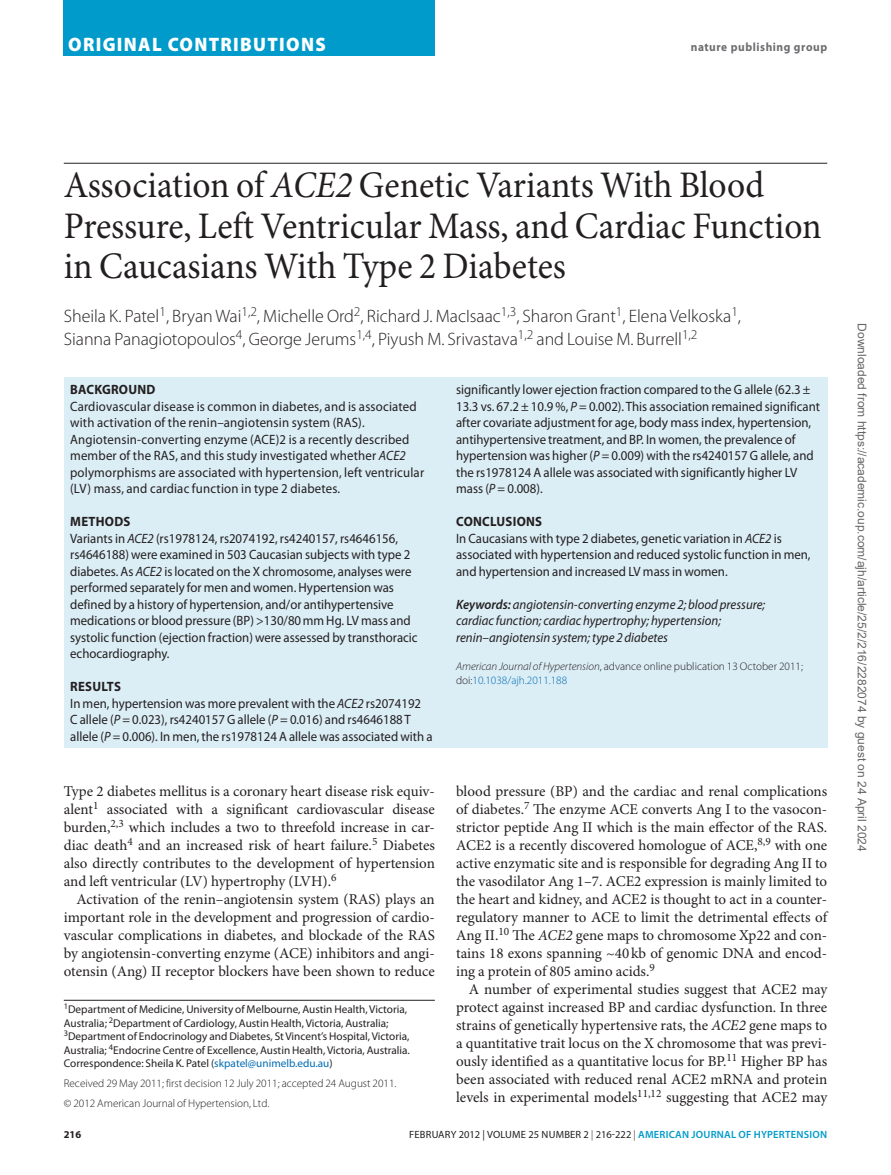
<style>
.page{position:relative;width:891px;height:1175px;background:#fff}
.page>*{position:absolute;margin:0;border:0;box-sizing:border-box;transform-origin:0 0}
.t1{font:37.5px/40.5px "Minion Pro";color:#231f20;scale:.95 1}
.t2{font:900 19.5px "Myriad Pro";letter-spacing:.07em;color:#fff;scale:.95 1}
.t3{font:300 18px/22.5px "Myriad Pro";color:#231f20}
.t4{font:15px/18px "Minion Pro";color:#231f20;text-align:justify}
.t5{font:13.5px/16.5px "Myriad Pro";color:#231f20;scale:.95 1}
.t6{font:italic 13.5px/16.5px "Myriad Pro";color:#231f20;scale:.95 1}
.t7{font:700 13.5px "Myriad Pro";letter-spacing:.02em;color:#231f20;scale:.95 1}
.t8{font:12px "Arial";color:#666}
.t9{font:700 12px "Myriad Pro";letter-spacing:.05em;color:#6c6d70;scale:.95 1}
.t10{font:11.25px/13.5px "Myriad Pro";color:#231f20}
.t11{font:300 11.25px/20px "Myriad Pro";color:#231f20}
.t12{font:600 10.5px "Myriad Pro";letter-spacing:.02em;color:#009bca}
.t13{font:10.5px "Myriad Pro";letter-spacing:.02em;color:#231f20}
.t14{font:700 10.5px "Myriad Pro";color:#231f20}
.s1{font-style:italic}
.s2{font-weight:700}
.s3{font-weight:600}
.s4{color:#006cb3}
.s5{font-weight:400;color:#231f20}
.s6{font-weight:300;color:#231f20}
</style>
<div class="page">
<div style="left:64px;top:0;width:371px;height:55px;background:#009bca"></div>
<hr style="left:64px;top:1000px;width:371px;height:1px;background:#231f20">
<hr style="left:64px;top:163px;width:763px;height:1px;background:#231f20">
<div style="left:64px;top:378px;width:763px;height:370px;background:#dbedf5"></div>
<h2 class="t2" style="left:68px;top:34px;width:273px">ORIGINAL CONTRIBUTIONS</h2>
<p class="t9" style="left:691px;top:40px;width:145px">NATURE PUBLISHING GROUP</p>
<h1 class="t1" style="left:64px;top:167px;width:799px">Association of <span class="s1">ACE2</span> Genetic Variants With Blood<br>Pressure, Left Ventricular Mass, and Cardiac Function in Caucasians With Type 2 Diabetes</h1>
<p class="t3" style="left:64px;top:305px;width:679px">Sheila K. Patel<sup>1</sup>, Bryan Wai<sup>1,2</sup>, Michelle Ord<sup>2</sup>, Richard J. MacIsaac<sup>1,3</sup>, Sharon Grant<sup>1</sup>, Elena Velkoska<sup>1</sup>,<br>Sianna Panagiotopoulos<sup>4</sup>, George Jerums<sup>1,4</sup>, Piyush M. Srivastava<sup>1,2</sup> and Louise M. Burrell<sup>1,2</sup></p>
<p class="t7" style="left:70px;top:382px;width:91px">BACKGROUND</p>
<p class="t5" style="left:70px;top:398px;width:374px">Cardiovascular disease is common in diabetes, and is associated with activation of the renin–angiotensin system (RAS).<br>Angiotensin-converting enzyme (ACE)2 is a recently described member of the RAS, and this study investigated whether <span class="s1">ACE2 </span>polymorphisms are associated with hypertension, left ventricular (LV) mass, and cardiac function in type 2 diabetes.</p>
<p class="t5" style="left:70px;top:513px;width:367px"><span class="s2">METHODS<br></span>Variants in <span class="s1">ACE2</span> (rs1978124, rs2074192, rs4240157, rs4646156, rs4646188) were examined in 503 Caucasian subjects with type 2 diabetes. As <span class="s1">ACE2</span> is located on the X chromosome, analyses were performed separately for men and women. Hypertension was defined by a history of hypertension, and/or antihypertensive medications or blood pressure (BP) &gt;130/80mm Hg. LV mass and systolic function (ejection fraction) were assessed by transthoracic echocardiography.</p>
<p class="t5" style="left:70px;top:678px;width:383px"><span class="s2">RESULTS<br></span>In men, hypertension was more prevalent with the <span class="s1">ACE2</span> rs2074192<br>C allele (<span class="s1">P</span> = 0.023), rs4240157 G allele (<span class="s1">P</span> = 0.016) and rs4646188 T allele (<span class="s1">P</span> = 0.006). In men, the rs1978124 A allele was associated with a</p>
<p class="t5" style="left:456px;top:381px;width:385px">significantly lower ejection fraction compared to the G allele (62.3 ± 13.3 vs. 67.2 ± 10.9 %, <span class="s1">P</span> = 0.002). This association remained significant after covariate adjustment for age, body mass index, hypertension, antihypertensive treatment, and BP. In women, the prevalence of hypertension was higher (<span class="s1">P</span> = 0.009) with the rs4240157 G allele, and the rs1978124 A allele was associated with significantly higher LV mass (<span class="s1">P</span> = 0.008).</p>
<p class="t5" style="left:456px;top:513px;width:375px"><span class="s2">CONCLUSIONS<br></span>In Caucasians with type 2 diabetes, genetic variation in <span class="s1">ACE2</span> is associated with hypertension and reduced systolic function in men, and hypertension and increased LV mass in women.</p>
<p class="t6" style="left:456px;top:596px;width:327px"><span class="s3">Keywords:</span> angiotensin-converting enzyme 2; blood pressure; cardiac function; cardiac hypertrophy; hypertension; renin–angiotensin system; type 2 diabetes</p>
<p class="t11" style="left:456px;top:660px;width:348px;line-height:13.5px"><span class="s1">American Journal of Hypertension</span>, advance online publication 13 October 2011; doi:<span class="s4">10.1038/ajh.2011.188</span></p>
<p class="t4" style="left:64px;top:782px;width:373px">Type 2 diabetes mellitus is a coronary heart disease risk equiv&shy;alent<sup>1</sup> associated with a significant cardiovascular disease burden,<sup>2,3</sup> which includes a two to threefold increase in car&shy;diac death<sup>4</sup> and an increased risk of heart failure.<sup>5</sup> Diabetes also directly contributes to the development of hypertension and left ventricular (LV) hypertrophy (LVH).<sup>6</sup></p>
<p class="t4" style="left:64px;top:890px;width:373px;text-indent:13px">Activation of the renin–angiotensin system (RAS) plays an important role in the development and progression of cardio&shy;vascular complications in diabetes, and blockade of the RAS by angiotensin-converting enzyme (ACE) inhibitors and angi&shy;otensin (Ang) II receptor blockers have been shown to reduce</p>
<p class="t10" style="left:64px;top:1002px;width:348px"><sup>1</sup>Department of Medicine, University of Melbourne, Austin Health, Victoria, Australia; <sup>2</sup>Department of Cardiology, Austin Health, Victoria, Australia; <sup>3</sup>Department of Endocrinology and Diabetes, St Vincent’s Hospital, Victoria, Australia; <sup>4</sup>Endocrine Centre of Excellence, Austin Health, Victoria, Australia.<br>Correspondence: Sheila K. Patel (<span class="s4">skpatel@unimelb.edu.au</span>)</p>
<p class="t11" style="left:64px;top:1073px;width:334px">Received 29 May 2011; first decision 12 July 2011; accepted 24 August 2011. © 2012 American Journal of Hypertension, Ltd.</p>
<p class="t4" style="left:456px;top:782px;width:373px">blood pressure (BP) and the cardiac and renal complications of diabetes.<sup>7</sup> The enzyme ACE converts Ang I to the vasocon&shy;strictor peptide Ang II which is the main effector of the RAS.<br>ACE2 is a recently discovered homologue of ACE,<sup>8,9</sup> with one active enzymatic site and is responsible for degrading Ang II to the vasodilator Ang 1–7. ACE2 expression is mainly limited to the heart and kidney, and ACE2 is thought to act in a counter&shy;regulatory manner to ACE to limit the detrimental effects of Ang II.<sup>10</sup> The <span class="s1">ACE2</span> gene maps to chromosome Xp22 and con&shy;tains 18 exons spanning ~40 kb of genomic DNA and encod&shy;ing a protein of 805 amino acids.<sup>9</sup></p>
<p class="t4" style="left:456px;top:980px;width:373px;text-indent:13px">A number of experimental studies suggest that ACE2 may protect against increased BP and cardiac dysfunction. In three strains of genetically hypertensive rats, the <span class="s1">ACE2</span> gene maps to a quantitative trait locus on the X chromosome that was previ&shy;ously identified as a quantitative locus for BP.<sup>11</sup> Higher BP has been associated with reduced renal ACE2 mRNA and protein levels in experimental models<sup>11,12</sup> suggesting that ACE2 may</p>
<p class="t14" style="left:64px;top:1128px;width:19px">216</p>
<p class="t13" style="left:409px;top:1128px;width:162px">february 2012 | VOLUME 25 NUMBER</p>
<p class="t12" style="left:584px;top:1127px;width:245px"><span class="s5">2</span> <span class="s6">|</span> <span class="s5">216-222</span> <span class="s6">|</span> AMERICAN JOURNAL OF HYPERTENSION</p>
<p class="t8" style="left:866px;top:323px;width:529px;rotate:90deg">Downloaded from https://academic.oup.com/ajh/article/25/2/216/2282074 by guest on 24 April 2024</p>
</div>
